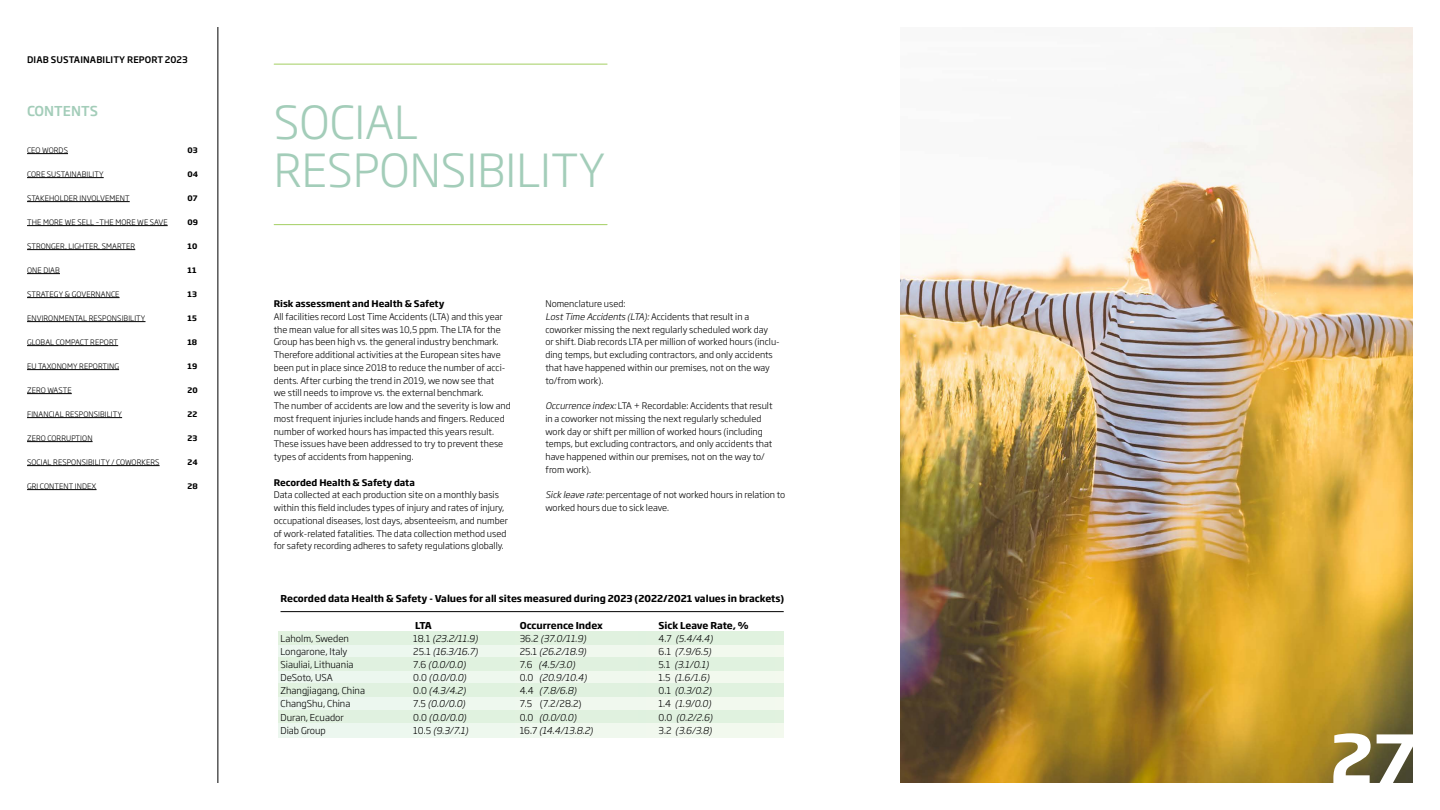
<style>
.page{position:relative;width:1440px;height:810px;background:#fff}
.page>*{position:absolute;margin:0;border:0;box-sizing:border-box;transform-origin:0 0}
.t1{font:700 67.5px "Soho Gothic Std";color:#fff}
.t2{font:300 45px/48.8px "Soho Gothic Std";color:#a3cdb9}
.t3{font:500 13.5px "Soho Gothic Std";color:#a3cdb9}
.t4{font:italic 300 9.38px "Soho Gothic Std";color:#000}
.t5{font:300 9.38px "Soho Gothic Std";color:#000}
.t6{font:700 9.38px "Soho Gothic Std";color:#000}
.t7{font:italic 300 9.38px "Soho Gothic Pro";letter-spacing:-.02em;color:#000}
.t8{font:300 9px/12.8px "Soho Gothic Std";color:#000}
.t9{font:700 9px "Soho Gothic Std";color:#000}
.t10{font:500 9px "Soho Gothic Std";letter-spacing:.015em;color:#000}
.t11{font:300 7.5px "Soho Gothic Std";letter-spacing:.015em;color:#000}
.t12{font:700 7.5px "Soho Gothic Std";color:#000}
.s1{font-style:italic}
.s2{font-family:"Soho Gothic Std";font-style:normal}
.s3{font-style:normal}
</style>
<div class="page">
<hr style="left:27px;top:153px;width:41px;height:1px;background:#000">
<hr style="left:27px;top:177px;width:77px;height:1px;background:#000">
<hr style="left:27px;top:201px;width:103px;height:1px;background:#000">
<hr style="left:27px;top:225px;width:141px;height:1px;background:#000">
<hr style="left:27px;top:249px;width:108px;height:1px;background:#000">
<hr style="left:27px;top:273px;width:33px;height:1px;background:#000">
<hr style="left:27px;top:297px;width:93px;height:1px;background:#000">
<hr style="left:27px;top:321px;width:118px;height:1px;background:#000">
<hr style="left:27px;top:345px;width:91px;height:1px;background:#000">
<hr style="left:27px;top:369px;width:92px;height:1px;background:#000">
<hr style="left:27px;top:393px;width:45px;height:1px;background:#000">
<hr style="left:27px;top:417px;width:95px;height:1px;background:#000">
<hr style="left:27px;top:441px;width:66px;height:1px;background:#000">
<hr style="left:27px;top:465px;width:133px;height:1px;background:#000">
<hr style="left:27px;top:489px;width:70px;height:1px;background:#000">
<hr style="left:218px;top:27px;width:1px;height:756px;background:#000">
<img style="left:900px;top:27px;width:513px;height:756px">
<div style="left:279px;top:632px;width:505px;height:106px;background:#eff8ee"></div>
<div style="left:279px;top:632px;width:505px;height:12px;background:#e0f2df"></div>
<div style="left:279px;top:658px;width:505px;height:13px;background:#e0f2df"></div>
<div style="left:279px;top:684px;width:505px;height:13px;background:#e0f2df"></div>
<div style="left:279px;top:710px;width:505px;height:13px;background:#e0f2df"></div>
<hr style="left:274px;top:64px;width:333px;height:1px;background:#a3cf62">
<hr style="left:274px;top:224px;width:333px;height:1px;background:#a3cf62">
<hr style="left:281px;top:611px;width:503px;height:1px;background:#000">
<p class="t10" style="left:27px;top:54px;width:162px">DIAB SUSTAINABILITY REPORT 2023</p>
<h3 class="t3" style="left:27px;top:103px;width:73px">CONTENTS</h3>
<p class="t11" style="left:27px;top:145px;width:42px">CEO WORDS</p>
<p class="t11" style="left:27px;top:169px;width:78px">CORE SUSTAINABILITY</p>
<p class="t11" style="left:27px;top:193px;width:104px">STAKEHOLDER INVOLVEMENT</p>
<p class="t11" style="left:27px;top:217px;width:142px">THE MORE WE SELL –THE MORE WE SAVE</p>
<p class="t11" style="left:27px;top:241px;width:110px">STRONGER, LIGHTER, SMARTER</p>
<p class="t11" style="left:27px;top:265px;width:34px">ONE DIAB</p>
<p class="t11" style="left:27px;top:289px;width:94px">STRATEGY &amp; GOVERNANCE</p>
<p class="t11" style="left:27px;top:313px;width:120px">ENVIRONMENTAL RESPONSIBILITY</p>
<p class="t11" style="left:27px;top:337px;width:93px">GLOBAL COMPACT REPORT</p>
<p class="t11" style="left:27px;top:361px;width:94px">EU TAXONOMY REPORTING</p>
<p class="t11" style="left:27px;top:385px;width:46px">ZERO WASTE</p>
<p class="t11" style="left:27px;top:409px;width:97px">FINANCIAL RESPONSIBILITY</p>
<p class="t11" style="left:27px;top:433px;width:67px">ZERO CORRUPTION</p>
<p class="t11" style="left:27px;top:457px;width:134px">SOCIAL RESPONSIBILITY / COWORKERS</p>
<p class="t11" style="left:27px;top:481px;width:71px">GRI CONTENT INDEX</p>
<p class="t12" style="left:188px;top:145px;width:12px">03</p>
<p class="t12" style="left:188px;top:169px;width:12px">04</p>
<p class="t12" style="left:188px;top:193px;width:12px">07</p>
<p class="t12" style="left:188px;top:217px;width:12px">09</p>
<p class="t12" style="left:188px;top:241px;width:11px">10</p>
<p class="t12" style="left:188px;top:265px;width:11px">11</p>
<p class="t12" style="left:188px;top:289px;width:11px">13</p>
<p class="t12" style="left:188px;top:313px;width:11px">15</p>
<p class="t12" style="left:188px;top:337px;width:11px">18</p>
<p class="t12" style="left:188px;top:361px;width:11px">19</p>
<p class="t12" style="left:188px;top:385px;width:12px">20</p>
<p class="t12" style="left:188px;top:409px;width:11px">22</p>
<p class="t12" style="left:188px;top:433px;width:11px">23</p>
<p class="t12" style="left:188px;top:457px;width:12px">24</p>
<p class="t12" style="left:188px;top:481px;width:12px">28</p>
<h2 class="t2" style="left:274px;top:98px;width:333px">SOCIAL<br>RESPONSIBILITY</h2>
<p class="t9" style="left:274px;top:298px;width:172px">Risk assessment and Health &amp; Safety</p>
<p class="t8" style="left:274px;top:310px;width:238px">All facilities record Lost Time Accidents (LTA) and this year the mean value for all sites was 10,5 ppm. The LTA for the Group has been high vs. the general industry benchmark.<br>Therefore additional activities at the European sites have been put in place since 2018 to reduce the number of acci&shy;dents. After curbing the trend in 2019, we now see that<br>we still needs to improve vs. the external benchmark.<br>The number of accidents are low and the severity is low and most frequent injuries include hands and fingers. Reduced number of worked hours has impacted this years result.<br>These issues have been addressed to try to prevent these types of accidents from happening.</p>
<p class="t9" style="left:274px;top:476px;width:143px">Recorded Health &amp; Safety data</p>
<p class="t8" style="left:274px;top:489px;width:236px">Data collected at each production site on a monthly basis within this field includes types of injury and rates of injury, occupational diseases, lost days, absenteeism, and number of work-related fatalities. The data collection method used for safety recording adheres to safety regulations globally.</p>
<p class="t8" style="left:545px;top:298px;width:236px">Nomenclature used:<br><span class="s1">LostTime Accidents (LTA):</span>A c c i d e n t s t h a t re s u l t i n a coworker missing the next regularly scheduled work day<br>or shift. Diab records LTA per million of worked hours (inclu&shy;ding temps, but excluding contractors, and only accidents that have happened within our premises, not on the way to/from work).</p>
<p class="t8" style="left:545px;top:399px;width:229px"><span class="s1">Occurrence index:</span>LTA + Recordable: Accidents that result in a coworker not missing the next regularly scheduled work day or shift per million of worked hours (including temps, but excluding contractors, and only accidents that have happened within our premises, not on the way to/ from work).</p>
<p class="t8" style="left:545px;top:489px;width:241px"><span class="s1">Sick leave rate:</span>percentage of not worked hours in relation to worked hours due to sick leave.</p>
<p class="t6" style="left:281px;top:593px;width:505px">Recorded data Health &amp; Safety - Values for all sites measured during 2023 (2022/2021 values in brackets)</p>
<p class="t6" style="left:415px;top:619px;width:18px">LTA</p>
<p class="t6" style="left:520px;top:619px;width:85px">Occurrence Index</p>
<p class="t6" style="left:659px;top:619px;width:92px">Sick Leave Rate, %</p>
<p class="t5" style="left:281px;top:632px;width:70px">Laholm, Sweden</p>
<p class="t7" style="left:413px;top:631px;width:66px"><span class="s2">18.1</span> (23.2/11.9)</p>
<p class="t4" style="left:520px;top:632px;width:70px"><span class="s3">3 6 . 2</span> (37.0/11.9)</p>
<p class="t4" style="left:659px;top:632px;width:58px"><span class="s3">4 . 7</span> (5.4/4.4)</p>
<p class="t5" style="left:281px;top:646px;width:68px">Longarone, Italy</p>
<p class="t7" style="left:413px;top:644px;width:66px"><span class="s2">25.1</span> (16.3/16.7)</p>
<p class="t4" style="left:520px;top:646px;width:70px"><span class="s3">2 5 . 1</span> (26.2/18.9)</p>
<p class="t4" style="left:659px;top:646px;width:56px"><span class="s3">6 . 1</span> (7.9/6.5)</p>
<p class="t5" style="left:281px;top:659px;width:75px">Siauliai, Lithuania</p>
<p class="t7" style="left:413px;top:657px;width:54px"><span class="s2">7.6</span> (0.0/0.0)</p>
<p class="t4" style="left:520px;top:659px;width:59px"><span class="s3">7 . 6</span> (4.5/3.0)</p>
<p class="t4" style="left:659px;top:659px;width:54px"><span class="s3">5 . 1</span> (3.1/0.1)</p>
<p class="t5" style="left:281px;top:672px;width:54px">DeSoto, USA</p>
<p class="t7" style="left:413px;top:670px;width:55px"><span class="s2">0.0</span> (0.0/0.0)</p>
<p class="t4" style="left:520px;top:672px;width:71px"><span class="s3">0 . 0</span> (20.9/10.4)</p>
<p class="t4" style="left:659px;top:672px;width:55px"><span class="s3">1 . 5</span> (1.6/1.6)</p>
<p class="t5" style="left:281px;top:685px;width:86px">Zhangjiagang, China</p>
<p class="t7" style="left:413px;top:683px;width:54px"><span class="s2">0.0</span> (4.3/4.2)</p>
<p class="t4" style="left:520px;top:685px;width:60px"><span class="s3">4 . 4</span> (7.8/6.8)</p>
<p class="t4" style="left:659px;top:685px;width:57px"><span class="s3">0 . 1</span> (0.3/0.2)</p>
<p class="t5" style="left:281px;top:698px;width:71px">ChangShu, China</p>
<p class="t7" style="left:413px;top:697px;width:54px"><span class="s2">7.5</span> (0.0/0.0)</p>
<p class="t5" style="left:520px;top:698px;width:63px">7.5 (7.2/28.2)</p>
<p class="t4" style="left:659px;top:698px;width:56px"><span class="s3">1 . 4</span> (1.9/0.0)</p>
<p class="t5" style="left:281px;top:711px;width:65px">Duran, Ecuador</p>
<p class="t7" style="left:413px;top:710px;width:55px"><span class="s2">0.0</span> (0.0/0.0)</p>
<p class="t4" style="left:520px;top:711px;width:61px"><span class="s3">0 . 0</span> (0.0/0.0)</p>
<p class="t4" style="left:659px;top:711px;width:58px"><span class="s3">0 . 0</span> (0.2/2.6)</p>
<p class="t5" style="left:281px;top:724px;width:47px">Diab Group</p>
<p class="t7" style="left:413px;top:723px;width:57px"><span class="s2">10.5</span> (9.3/7.1)</p>
<p class="t4" style="left:520px;top:724px;width:77px"><span class="s3">1 6 . 7</span> (14.4/13.8.2)</p>
<p class="t4" style="left:659px;top:724px;width:57px"><span class="s3">3 . 2</span> (3.6/3.8)</p>
<h1 class="t1" style="left:1330px;top:716px;width:88px">27</h1>
</div>
